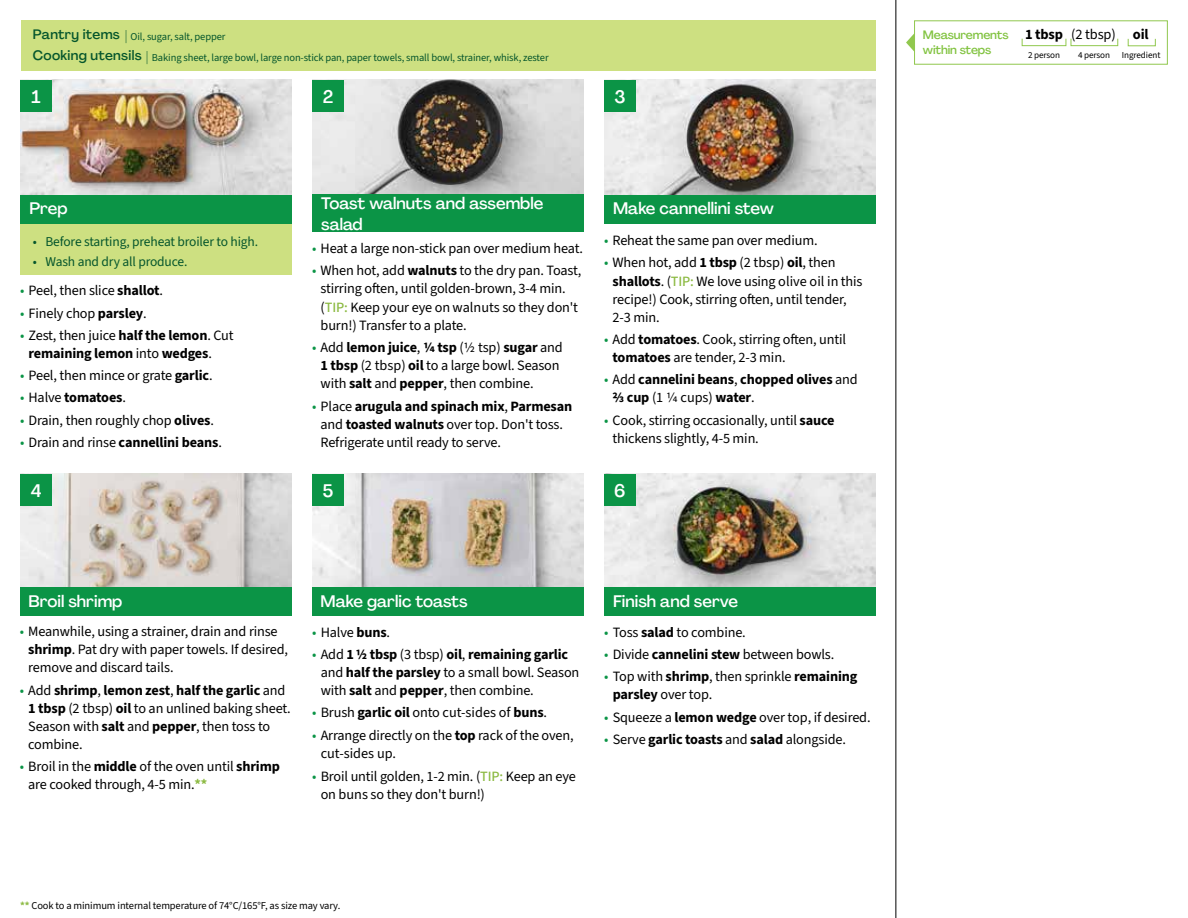
<style>
.page{position:relative;width:1188px;height:918px;background:#fff}
.page>*{position:absolute;margin:0;border:0;box-sizing:border-box;transform-origin:0 0}
.t1{font:500 18px "Agrandir";color:#fff}
.t2{font:500 16.5px/21.1px "Agrandir";color:#fff}
.t3{font:700 14.4px "Source Sans 3";letter-spacing:-.01em;color:#000}
.t4{font:14.25px/18px "Source Sans 3";letter-spacing:-.01em;color:#000}
.t5{font:700 14.25px/18px "Source Sans 3";letter-spacing:-.01em;color:#000}
.t6{font:13.5px "Source Sans 3";letter-spacing:-.01em;color:#05562c}
.t7{font:500 13.5px "Agrandir";letter-spacing:.025em;color:#05562c}
.t8{font:500 12px/15.8px "Agrandir";letter-spacing:-.01em;color:#82c341}
.t9{font:10.5px "Source Sans 3";letter-spacing:-.01em;color:#05562c}
.t10{font:10.5px "Source Sans 3";letter-spacing:-.01em;color:#000}
.t11{font:9.15px "Source Sans 3";letter-spacing:-.01em;color:#000}
.s1{font-family:"Agrandir";font-weight:500;font-size:13.5px}
.s2{color:#0b9446}
.s3{font-weight:700}
.s4{font-weight:400;color:#0b9446}
.s5{font-weight:400}
.s6{font-weight:500;color:#8cba42}
.s7{font-weight:700;color:#8cba42}
</style>
<div class="page">
<img style="left:20px;top:474px;width:272px;height:113px">
<img style="left:312px;top:474px;width:272px;height:113px">
<img style="left:604px;top:473px;width:272px;height:114px">
<img style="left:20px;top:80px;width:272px;height:115px">
<img style="left:312px;top:80px;width:272px;height:115px">
<img style="left:604px;top:80px;width:272px;height:115px">
<div style="left:312px;top:195px;width:272px;height:37px;background:#0b9446"></div>
<div style="left:20px;top:195px;width:272px;height:29px;background:#0b9446"></div>
<div style="left:20px;top:587px;width:272px;height:29px;background:#0b9446"></div>
<div style="left:312px;top:587px;width:272px;height:29px;background:#0b9446"></div>
<div style="left:604px;top:587px;width:272px;height:29px;background:#0b9446"></div>
<div style="left:604px;top:195px;width:272px;height:29px;background:#0b9446"></div>
<div style="left:21px;top:20px;width:855px;height:51px;background:#cde081"></div>
<div style="left:20px;top:224px;width:272px;height:50px;background:#cde081"></div>
<hr style="left:896px;top:0;width:1px;height:918px;background:#000">
<div style="left:20px;top:474px;width:32px;height:32px;background:#0b9446"></div>
<div style="left:20px;top:80px;width:32px;height:32px;background:#0b9446"></div>
<div style="left:312px;top:474px;width:32px;height:32px;background:#0b9446"></div>
<div style="left:312px;top:80px;width:32px;height:32px;background:#0b9446"></div>
<div style="left:604px;top:474px;width:32px;height:32px;background:#0b9446"></div>
<div style="left:604px;top:80px;width:32px;height:32px;background:#0b9446"></div>
<div style="left:914px;top:20px;width:254px;height:45px;border:1px solid #91c84e"></div>
<div style="left:1022px;top:38px;width:44px;height:8px;border:1px solid #91c84e"></div>
<div style="left:1071px;top:38px;width:47px;height:8px;border:1px solid #91c84e"></div>
<div style="left:1128px;top:38px;width:28px;height:8px;border:1px solid #91c84e"></div>
<svg style="left:906px;top:33px;width:9px;height:19px"></svg>
<p class="t9" style="left:33px;top:30px;width:194px"><span class="s1">Pantry items |</span> Oil, sugar, salt, pepper</p>
<p class="t7" style="left:33px;top:47px;width:110px">Cooking utensils</p>
<p class="t9" style="left:146px;top:51px;width:404px"><span class="s1">|</span> Baking sheet, large bowl, large non-stick pan, paper towels, small bowl, strainer, whisk, zester</p>
<p class="t1" style="left:32px;top:86px;width:11px">1</p>
<p class="t1" style="left:323px;top:86px;width:12px">2</p>
<p class="t1" style="left:614px;top:85px;width:13px">3</p>
<p class="t2" style="left:29px;top:198px;width:40px">Prep</p>
<p class="t2" style="left:321px;top:193px;width:224px">Toast walnuts and assemble salad</p>
<p class="t2" style="left:613px;top:198px;width:162px">Make cannellini stew</p>
<p class="t6" style="left:33px;top:233px;width:227px">• Before starting, preheat broiler to high.</p>
<p class="t6" style="left:33px;top:253px;width:156px">• Wash and dry all produce.</p>
<p class="t4" style="left:20px;top:282px;width:144px"><span class="s2">•</span> Peel, then slice <span class="s3">shallot</span>.</p>
<p class="t4" style="left:20px;top:304px;width:128px"><span class="s2">•</span> Finely chop <span class="s3">parsley</span>.</p>
<p class="t5" style="left:29px;top:326px;width:207px;text-indent:-9px"><span class="s4">•</span> <span class="s5">Zest, then juice</span> half the lemon<span class="s5">. Cut </span>remaining lemon <span class="s5">into</span> wedges<span class="s5">.</span></p>
<p class="t4" style="left:20px;top:367px;width:194px"><span class="s2">•</span> Peel, then mince or grate <span class="s3">garlic</span>.</p>
<p class="t5" style="left:20px;top:389px;width:108px"><span class="s4">•</span> <span class="s5">Halve</span> tomatoes<span class="s5">.</span></p>
<p class="t4" style="left:20px;top:411px;width:195px"><span class="s2">•</span> Drain, then roughly chop <span class="s3">olives</span>.</p>
<p class="t5" style="left:20px;top:433px;width:203px"><span class="s4">•</span> <span class="s5">Drain and rinse</span> cannellini beans<span class="s5">.</span></p>
<p class="t4" style="left:312px;top:239px;width:272px"><span class="s2">•</span> Heat a large non-stick pan over medium heat.</p>
<p class="t4" style="left:321px;top:261px;width:262px;text-indent:-9px"><span class="s2">•</span> When hot, add <span class="s3">walnuts</span> to the dry pan. Toast, stirring often, until golden-brown, 3-4 min. (<span class="s6">TIP:</span> Keep your eye on walnuts so they don't burn!) Transfer to a plate.</p>
<p class="t4" style="left:321px;top:339px;width:244px;text-indent:-9px"><span class="s2">•</span> Add <span class="s3">lemon juice</span>, <span class="s3">1/4 tsp</span> (1/2 tsp) <span class="s3">sugar</span> and<br><span class="s3">1 tbsp</span> (2 tbsp) <span class="s3">oil</span> to a large bowl. Season with <span class="s3">salt</span> and <span class="s3">pepper</span>, then combine.</p>
<p class="t4" style="left:321px;top:397px;width:253px;text-indent:-9px"><span class="s2">•</span> Place <span class="s3">arugula and spinach mix</span>, <span class="s3">Parmesan </span>and <span class="s3">toasted walnuts</span> over top. Don't toss.<br>Refrigerate until ready to serve.</p>
<p class="t4" style="left:604px;top:231px;width:215px"><span class="s2">•</span> Reheat the same pan over medium.</p>
<p class="t4" style="left:613px;top:253px;width:252px;text-indent:-9px"><span class="s2">•</span> When hot, add <span class="s3">1 tbsp</span> (2 tbsp) <span class="s3">oil</span>, then <span class="s3">shallots</span>. (<span class="s6">TIP:</span> We love using olive oil in this recipe!) Cook, stirring often, until tender, 2-3 min.</p>
<p class="t4" style="left:613px;top:330px;width:235px;text-indent:-9px"><span class="s2">•</span> Add <span class="s3">tomatoes</span>. Cook, stirring often, until <span class="s3">tomatoes</span> are tender, 2-3 min.</p>
<p class="t5" style="left:613px;top:371px;width:247px;text-indent:-9px"><span class="s4">•</span> <span class="s5">Add</span> cannelini beans<span class="s5">,</span> chopped olives <span class="s5">and<br></span>2/3 cup <span class="s5">(1 1/4 cups)</span> water<span class="s5">.</span></p>
<p class="t4" style="left:613px;top:411px;width:224px;text-indent:-9px"><span class="s2">•</span> Cook, stirring occasionally, until <span class="s3">sauce </span>thickens slightly, 4-5 min.</p>
<p class="t1" style="left:31px;top:479px;width:12px">4</p>
<p class="t1" style="left:323px;top:479px;width:12px">5</p>
<p class="t1" style="left:614px;top:479px;width:13px">6</p>
<p class="t2" style="left:29px;top:590px;width:95px">Broil shrimp</p>
<p class="t2" style="left:321px;top:590px;width:149px">Make garlic toasts</p>
<p class="t2" style="left:613px;top:590px;width:127px">Finish and serve</p>
<p class="t4" style="left:28px;top:623px;width:261px;text-indent:-9px"><span class="s2">•</span> Meanwhile, using a strainer, drain and rinse <span class="s3">shrimp</span>. Pat dry with paper towels. If desired, remove and discard tails.</p>
<p class="t4" style="left:28px;top:681px;width:264px;text-indent:-9px"><span class="s2">•</span> Add <span class="s3">shrimp</span>, <span class="s3">lemon zest</span>, <span class="s3">half the garlic</span> and <span class="s3">1 tbsp</span> (2 tbsp) <span class="s3">oil</span> to an unlined baking sheet.<br>Season with <span class="s3">salt</span> and <span class="s3">pepper</span>, then toss to combine.</p>
<p class="t4" style="left:28px;top:757px;width:253px;text-indent:-9px"><span class="s2">•</span> Broil in the <span class="s3">middle</span> of the oven until <span class="s3">shrimp </span>are cooked through, 4-5 min.<span class="s7">**</span></p>
<p class="t4" style="left:312px;top:623px;width:79px"><span class="s2">•</span> Halve <span class="s3">buns</span>.</p>
<p class="t4" style="left:321px;top:645px;width:260px;text-indent:-9px"><span class="s2">•</span> Add <span class="s3">11/2 tbsp</span> (3 tbsp) <span class="s3">oil</span>, <span class="s3">remaining garlic </span>and <span class="s3">half the parsley</span> to a small bowl. Season with <span class="s3">salt</span> and <span class="s3">pepper</span>, then combine.</p>
<p class="t4" style="left:312px;top:704px;width:236px"><span class="s2">•</span> Brush <span class="s3">garlic oil</span> onto cut-sides of <span class="s3">buns</span>.</p>
<p class="t4" style="left:321px;top:726px;width:255px;text-indent:-9px"><span class="s2">•</span> Arrange directly on the <span class="s3">top</span> rack of the oven, cut-sides up.</p>
<p class="t4" style="left:321px;top:767px;width:257px;text-indent:-9px"><span class="s2">•</span> Broil until golden, 1-2 min. (<span class="s6">TIP:</span> Keep an eye on buns so they don't burn!)</p>
<p class="t4" style="left:604px;top:623px;width:143px"><span class="s2">•</span> Toss <span class="s3">salad</span> to combine.</p>
<p class="t4" style="left:604px;top:645px;width:232px"><span class="s2">•</span> Divide <span class="s3">cannelini stew</span> between bowls.</p>
<p class="t4" style="left:613px;top:668px;width:246px;text-indent:-9px"><span class="s2">•</span> Top with <span class="s3">shrimp</span>, then sprinkle <span class="s3">remaining parsley</span> over top.</p>
<p class="t4" style="left:604px;top:708px;width:268px"><span class="s2">•</span> Squeeze a <span class="s3">lemon wedge</span> over top, if desired.</p>
<p class="t4" style="left:604px;top:730px;width:243px"><span class="s2">•</span> Serve <span class="s3">garlic toasts</span> and <span class="s3">salad</span> alongside.</p>
<p class="t10" style="left:20px;top:898px;width:322px"><span class="s7">**</span> Cook to a minimum internal temperature of 74°C/165°F, as size may vary.</p>
<p class="t8" style="left:923px;top:26px;width:87px">Measurements within steps</p>
<p class="t3" style="left:1025px;top:25px;width:125px">1 tbsp <span class="s5">(2 tbsp)</span> oil</p>
<p class="t11" style="left:1028px;top:49px;width:34px">2 person</p>
<p class="t11" style="left:1078px;top:49px;width:34px">4 person</p>
<p class="t11" style="left:1122px;top:49px;width:40px">Ingredient</p>
</div>
